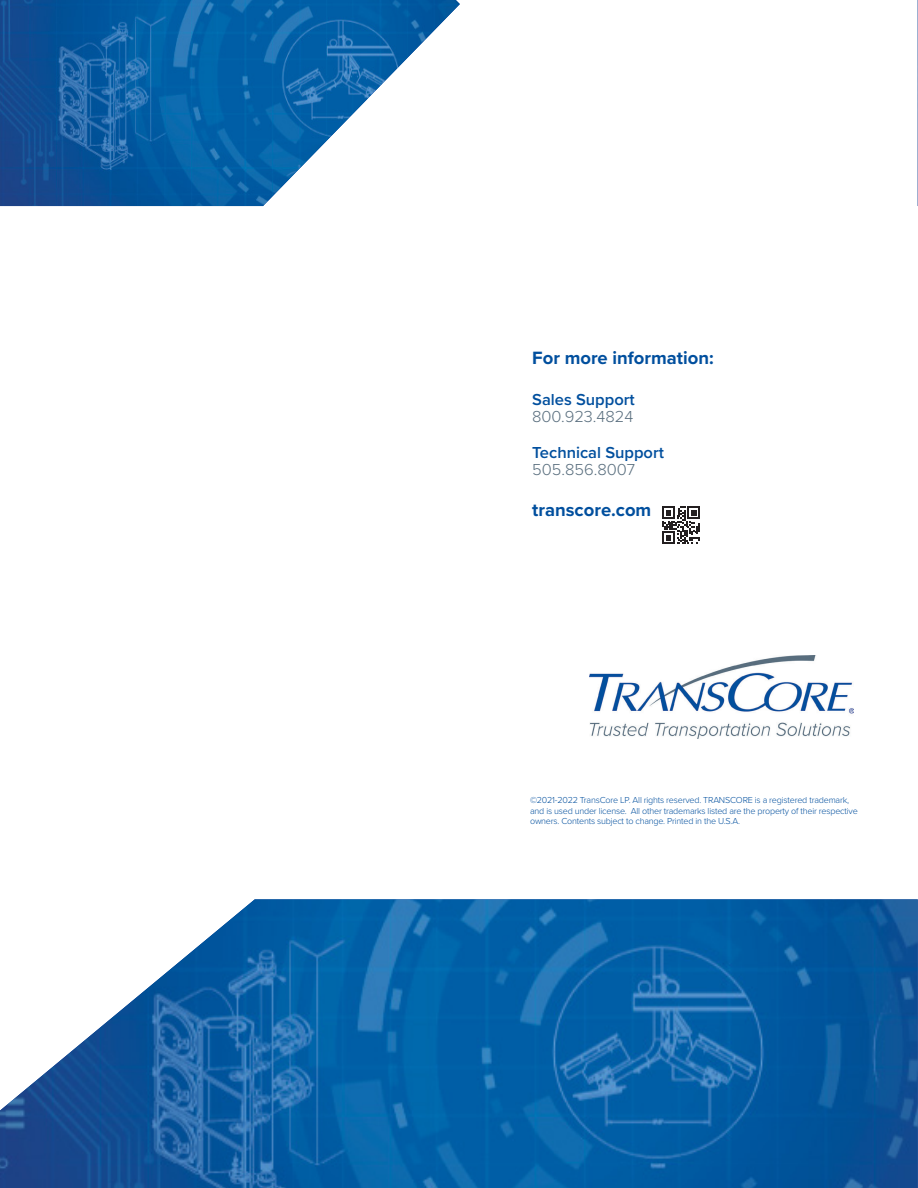
<style>
.page{position:relative;width:918px;height:1188px;background:#fff}
.page>*{position:absolute;margin:0;border:0;box-sizing:border-box;transform-origin:0 0}
.t1{font:700 18.45px "Proxima Nova";color:#014f9e}
.t2{font:600 16.5px "Proxima Nova";color:#014f9e}
.t3{font:300 16.5px "Proxima Nova";color:#596e7e}
.t4{font:300 9px/10.5px "Proxima Nova";letter-spacing:-.02em;color:#014f9e}
</style>
<div class="page">
<img style="left:0;top:899px;width:918px;height:289px">
<img style="left:0;top:0;width:460px;height:206px">
<img style="left:917px;top:0;width:1px;height:206px">
<img style="left:589px;top:655px;width:265px;height:83px">
<svg style="left:662px;top:506px;width:38px;height:38px"></svg>
<h1 class="t1" style="left:532px;top:345px;width:183px">For more information:</h1>
<h2 class="t2" style="left:532px;top:387px;width:104px">Sales Support</h2>
<h2 class="t3" style="left:532px;top:405px;width:103px">800.923.4824</h2>
<h2 class="t2" style="left:532px;top:440px;width:133px">Technical Support</h2>
<h2 class="t3" style="left:532px;top:458px;width:104px">505.856.8007</h2>
<h1 class="t1" style="left:532px;top:496px;width:121px">transcore.com</h1>
<p class="t4" style="left:530px;top:794px;width:329px">©2021-2022 TransCore LP. All rights reserved. TRANSCORE is a registered trademark, and is used under license. All other trademarks listed are the property of their respective owners. Contents subject to change. Printed in the U.S.A.</p>
</div>
